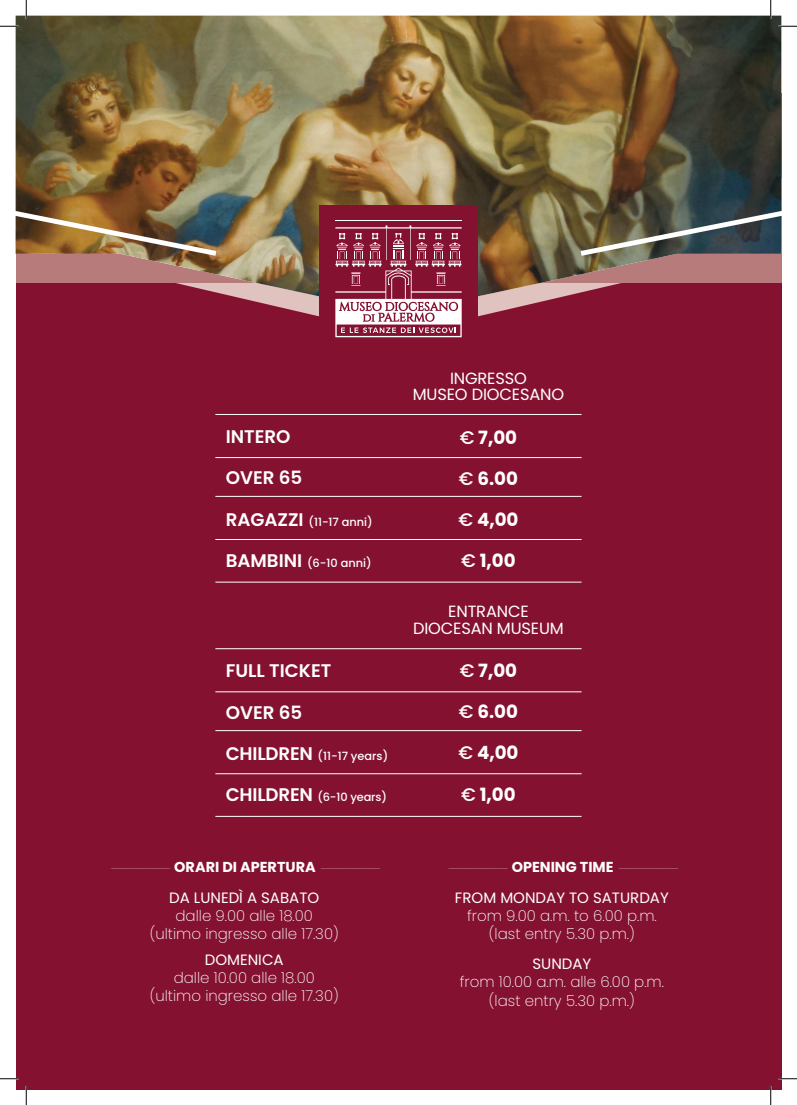
<style>
.page{position:relative;width:797px;height:1105px;background:#fff}
.page>*{position:absolute;margin:0;border:0;box-sizing:border-box;transform-origin:0 0}
.t1{font:700 18.25px "Poppins";color:#fff}
.t2{font:600 18.25px "Poppins";color:#fff}
.t3{font:16.25px/16.2px "Poppins";letter-spacing:-.01em;color:#fff;text-align:center}
.t4{font:200 15px/18px "Poppins";color:#fff;text-align:center}
.t5{font:15px "Poppins";color:#fff}
.t6{font:100 12.38px "Poppins";color:#fff}
.t7{font:500 11.38px "Poppins";color:#fff}
.s1{font-weight:600;font-size:18.25px}
.s2{font-weight:700;font-size:14.38px}
.s3{font-weight:500}
</style>
<div class="page">
<div style="left:16px;top:93px;width:765px;height:996px;background:#851131"></div>
<img style="left:16px;top:16px;width:765px;height:297px">
<svg style="left:575px;top:187px;width:206px;height:72px;background:#585b53"></svg>
<img style="left:16px;top:187px;width:206px;height:72px">
<div style="left:319px;top:205px;width:158px;height:159px;background:#851131"></div>
<hr style="left:335px;top:220px;width:126px;height:1px;background:#fff">
<svg style="left:335px;top:225px;width:126px;height:112px"></svg>
<hr style="left:215px;top:457px;width:366px;height:1px;background:#fff">
<hr style="left:215px;top:414px;width:366px;height:1px;background:#fff">
<hr style="left:215px;top:496px;width:366px;height:1px;background:#fff">
<hr style="left:215px;top:539px;width:366px;height:1px;background:#fff">
<hr style="left:215px;top:582px;width:366px;height:1px;background:#fff">
<hr style="left:215px;top:691px;width:366px;height:1px;background:#fff">
<hr style="left:215px;top:648px;width:366px;height:1px;background:#fff">
<hr style="left:215px;top:730px;width:366px;height:1px;background:#fff">
<hr style="left:215px;top:773px;width:366px;height:1px;background:#fff">
<hr style="left:215px;top:816px;width:366px;height:1px;background:#fff">
<svg style="left:0;top:25px;width:19px;height:2px"></svg>
<svg style="left:778px;top:25px;width:19px;height:2px"></svg>
<svg style="left:0;top:1078px;width:19px;height:1px"></svg>
<svg style="left:778px;top:1078px;width:19px;height:1px"></svg>
<svg style="left:25px;top:0;width:2px;height:19px"></svg>
<svg style="left:25px;top:1086px;width:2px;height:19px"></svg>
<svg style="left:770px;top:0;width:1px;height:19px"></svg>
<svg style="left:770px;top:1086px;width:1px;height:19px"></svg>
<p class="t2" style="left:226px;top:426px;width:66px">INTERO</p>
<p class="t2" style="left:226px;top:467px;width:78px">OVER 65</p>
<p class="t7" style="left:226px;top:515px;width:149px"><span class="s1">RAGAZZI</span> (11-17 anni)</p>
<p class="t7" style="left:226px;top:556px;width:147px"><span class="s1">BAMBINI</span> (6-10 anni)</p>
<p class="t2" style="left:226px;top:660px;width:107px">FULL TICKET</p>
<p class="t2" style="left:226px;top:702px;width:78px">OVER 65</p>
<p class="t7" style="left:226px;top:749px;width:164px"><span class="s1">CHILDREN</span> (11-17 years)</p>
<p class="t7" style="left:226px;top:791px;width:163px"><span class="s1">CHILDREN</span> (6-10 years)</p>
<p class="t6" style="left:111px;top:856px;width:271px">___________ <span class="s2">ORARI DI APERTURA</span> ___________</p>
<p class="t5" style="left:169px;top:889px;width:152px">DA LUNEDÌ A SABATO</p>
<p class="t4" style="left:150px;top:907px;width:190px">dalle 9.00 alle 18.00 (ultimo ingresso alle 17.30)</p>
<p class="t5" style="left:205px;top:950px;width:80px">DOMENICA</p>
<p class="t4" style="left:150px;top:968px;width:190px">dalle 10.00 alle 18.00 (ultimo ingresso alle 17.30)</p>
<p class="t3" style="left:413px;top:370px;width:153px">INGRESSO<br>MUSEO DIOCESANO</p>
<p class="t1" style="left:460px;top:426px;width:59px"><span class="s3">€</span> 7,00</p>
<p class="t1" style="left:459px;top:468px;width:61px"><span class="s3">€</span> 6.00</p>
<p class="t1" style="left:458px;top:509px;width:61px"><span class="s3">€</span> 4,00</p>
<p class="t1" style="left:461px;top:550px;width:56px"><span class="s3">€</span> 1,00</p>
<p class="t3" style="left:413px;top:603px;width:152px">ENTRANCE<br>DIOCESAN MUSEUM</p>
<p class="t1" style="left:460px;top:660px;width:59px"><span class="s3">€</span> 7,00</p>
<p class="t1" style="left:459px;top:701px;width:61px"><span class="s3">€</span> 6.00</p>
<p class="t1" style="left:458px;top:742px;width:61px"><span class="s3">€</span> 4,00</p>
<p class="t1" style="left:461px;top:783px;width:56px"><span class="s3">€</span> 1,00</p>
<p class="t6" style="left:448px;top:856px;width:232px">___________ <span class="s2">OPENING TIME</span> ___________</p>
<p class="t5" style="left:455px;top:889px;width:215px">FROM MONDAY TO SATURDAY</p>
<p class="t4" style="left:467px;top:907px;width:191px">from 9.00 a.m. to 6.00 p.m. (last entry 5.30 p.m.)</p>
<p class="t5" style="left:532px;top:955px;width:60px">SUNDAY</p>
<p class="t4" style="left:460px;top:973px;width:206px;line-height:18.5px">from 10.00 a.m. alle 6.00 p.m. (last entry 5.30 p.m.)</p>
</div>
